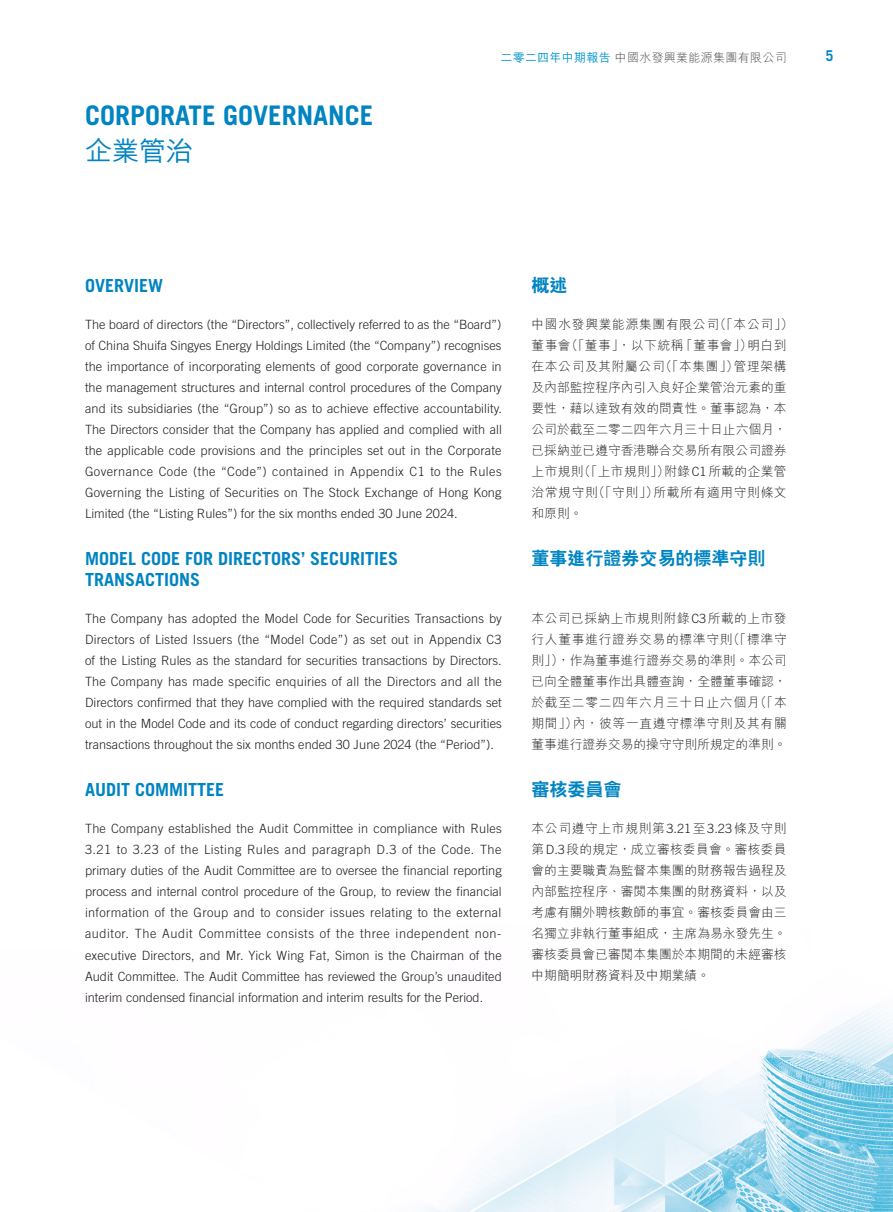
<style>
.page{position:relative;width:893px;height:1212px;background:#fff}
.page>*{position:absolute;margin:0;border:0;box-sizing:border-box;transform-origin:0 0}
.t1{font:700 27px "Trade Gothic LT Std";color:#0084c2}
.t2{font:500 27px "M Hei HK";color:#0084c2}
.t3{font:700 18px/21px "Trade Gothic LT Std";color:#0084c2}
.t4{font:800 18px "C Hei 2 HK";color:#0084c2}
.t5{font:700 14.85px "Trade Gothic LT Std";color:#0084c2;scale:.91 1}
.t6{font:300 12.75px/21px "Trade Gothic LT Std";color:#231f20;text-align:justify}
.t7{font:300 12.75px/21px "M Hei HK";color:#231f20;text-align:justify}
.t8{font:300 12px "M Hei HK";letter-spacing:.025em;color:#4b4c4d}
.s1{font-weight:500;color:#0096cb}
.s2{font-family:"Trade Gothic LT Std"}
</style>
<div class="page">
<img style="left:428px;top:1007px;width:465px;height:205px">
<h1 class="t1" style="left:85px;top:99px;width:290px">CORPORATE GOVERNANCE</h1>
<h1 class="t2" style="left:85px;top:131px;width:109px">企業管治</h1>
<p class="t8" style="left:500px;top:49px;width:288px"><span class="s1">二零二四年中期報告</span>中國水發興業能源集團有限公司</p>
<p class="t5" style="left:826px;top:47px;width:10px">5</p>
<h2 class="t3" style="left:85px;top:275px;width:80px">OVERVIEW</h2>
<p class="t6" style="left:85px;top:314px;width:418px">The board of directors (the “Directors”, collectively referred to as the “Board”) of China Shuifa Singyes Energy Holdings Limited (the “Company”) recognises the importance of incorporating elements of good corporate governance in the management structures and internal control procedures of the Company and its subsidiaries (the “Group”) so as to achieve effective accountability.<br>The Directors consider that the Company has applied and complied with all the applicable code provisions and the principles set out in the Corporate Governance Code (the “Code”) contained in Appendix C1 to the Rules Governing the Listing of Securities on The Stock Exchange of Hong Kong Limited (the “Listing Rules”) for the six months ended 30 June 2024.</p>
<h2 class="t3" style="left:85px;top:548px;width:315px">MODEL CODE FOR DIRECTORS’ SECURITIES<br>TRANSACTIONS</h2>
<p class="t6" style="left:85px;top:608px;width:418px">The Company has adopted the Model Code for Securities Transactions by Directors of Listed Issuers (the “Model Code”) as set out in Appendix C3 of the Listing Rules as the standard for securities transactions by Directors.<br>The Company has made specific enquiries of all the Directors and all the Directors confirmed that they have complied with the required standards set out in the Model Code and its code of conduct regarding directors’ securities transactions throughout the six months ended 30 June 2024 (the “Period”).</p>
<h2 class="t3" style="left:85px;top:779px;width:141px">AUDIT COMMITTEE</h2>
<p class="t6" style="left:85px;top:818px;width:418px">The Company established the Audit Committee in compliance with Rules 3.21 to 3.23 of the Listing Rules and paragraph D.3 of the Code. The primary duties of the Audit Committee are to oversee the financial reporting process and internal control procedure of the Group, to review the financial information of the Group and to consider issues relating to the external auditor. The Audit Committee consists of the three independent non&shy;executive Directors, and Mr. Yick Wing Fat, Simon is the Chairman of the Audit Committee. The Audit Committee has reviewed the Group’s unaudited interim condensed financial information and interim results for the Period.</p>
<h2 class="t4" style="left:531px;top:273px;width:37px">概述</h2>
<p class="t7" style="left:531px;top:313px;width:263px;text-align:left">中國水發興業能源集團有限公司（「本公司」）董事會（「董事」，以下統稱「董事會」）明白到在本公司及其附屬公司（「本集團」）管理架構及內部監控程序內引入良好企業管治元素的重要性，藉以達致有效的問責性。董事認為，本公司於截至二零二四年六月三十日止六個月，已採納並已遵守香港聯合交易所有限公司證券上市規則（「上市規則」）附錄<span class="s2">C1</span>所載的企業管治常規守則（「守則」）所載所有適用守則條文和原則。</p>
<h2 class="t4" style="left:531px;top:546px;width:235px">董事進行證券交易的標準守則</h2>
<p class="t7" style="left:531px;top:607px;width:257px">本公司已採納上市規則附錄<span class="s2">C3</span>所載的上市發行人董事進行證券交易的標準守則（「標準守則」），作為董事進行證券交易的準則。本公司已向全體董事作出具體查詢，全體董事確認，於截至二零二四年六月三十日止六個月（「本期間」）內，彼等一直遵守標準守則及其有關董事進行證券交易的操守守則所規定的準則。</p>
<h2 class="t4" style="left:531px;top:777px;width:91px">審核委員會</h2>
<p class="t7" style="left:531px;top:817px;width:257px">本公司遵守上市規則第<span class="s2">3.21</span>至<span class="s2">3.23</span>條及守則第<span class="s2">D.3</span>段的規定，成立審核委員會。審核委員會的主要職責為監督本集團的財務報告過程及內部監控程序、審閱本集團的財務資料，以及考慮有關外聘核數師的事宜。審核委員會由三名獨立非執行董事組成，主席為易永發先生。審核委員會已審閱本集團於本期間的未經審核中期簡明財務資料及中期業績。</p>
</div>
